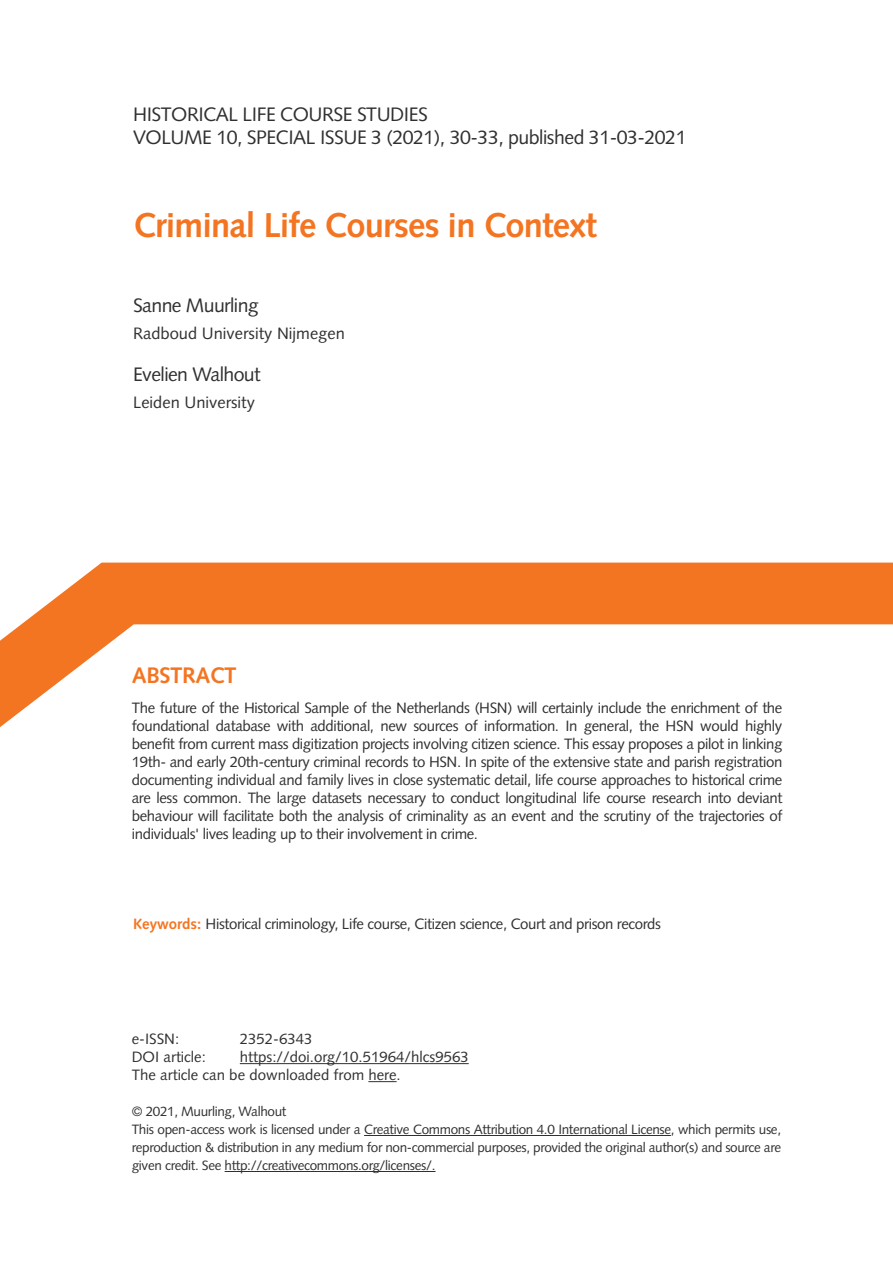
<style>
.page{position:relative;width:893px;height:1263px;background:#fff}
.page>*{position:absolute;margin:0;border:0;box-sizing:border-box;transform-origin:0 0}
.t1{font:700 34.5px "Syntax LT Std";letter-spacing:-.025em;color:#f47521}
.t2{font:700 22.5px "Syntax LT Std";letter-spacing:-.025em;color:#f47521}
.Paragraph_Style_1{font:19.5px "Syntax LT Std";letter-spacing:-.025em;color:#312f30}
.t3{font:16.5px "Syntax LT Std";color:#312f30}
.No_Spacing{font:15px/18px "Syntax LT Std";letter-spacing:-.025em;color:#312f30;text-align:justify}
.No_Spacing-2{font:15px "Syntax LT Std";color:#312f30}
.t4{font:13.5px/18px "Syntax LT Std";letter-spacing:-.025em;color:#312f30;text-align:justify}
.s1{font-weight:700;color:#f47521}
</style>
<div class="page">
<svg style="left:0;top:563px;width:893px;height:164px"></svg>
<hr style="left:240px;top:1063px;width:229px;height:1px;background:#312f30">
<svg style="left:368px;top:1081px;width:29px;height:1px"></svg>
<hr style="left:364px;top:1135px;width:307px;height:1px;background:#312f30">
<hr style="left:225px;top:1171px;width:210px;height:1px;background:#312f30">
<p class="Paragraph_Style_1" style="left:133px;top:103px;width:296px">HISTORICAL LIFE COURSE STUDIES</p>
<p class="Paragraph_Style_1" style="left:133px;top:126px;width:555px">VOLUME 10, SPECIAL ISSUE 3 (2021), 30-33, published 31-03-2021</p>
<p class="t1" style="left:133px;top:206px;width:465px">Criminal Life Courses in Context</p>
<p class="Paragraph_Style_1" style="left:133px;top:293px;width:127px">Sanne Muurling</p>
<p class="t3" style="left:133px;top:323px;width:213px">Radboud University Nijmegen</p>
<p class="Paragraph_Style_1" style="left:133px;top:362px;width:129px">Evelien Walhout</p>
<p class="t3" style="left:133px;top:392px;width:123px">Leiden University</p>
<p class="t2" style="left:132px;top:662px;width:106px">ABSTRACT</p>
<p class="No_Spacing" style="left:132px;top:699px;width:652px">The future of the Historical Sample of the Netherlands (HSN) will certainly include the enrichment of the foundational database with additional, new sources of information. In general, the HSN would highly benefit from current mass digitization projects involving citizen science. This essay proposes a pilot in linking 19th- and early 20th-century criminal records to HSN. In spite of the extensive state and parish registration documenting individual and family lives in close systematic detail, life course approaches to historical crime are less common. The large datasets necessary to conduct longitudinal life course research into deviant behaviour will facilitate both the analysis of criminality as an event and the scrutiny of the trajectories of individuals' lives leading up to their involvement in crime.</p>
<p class="No_Spacing" style="left:133px;top:915px;width:529px"><span class="s1">Keywords:</span> Historical criminology, Life course, Citizen science, Court and prison records</p>
<p class="No_Spacing" style="left:132px;top:1030px;width:49px">e-ISSN:</p>
<p class="No_Spacing-2" style="left:240px;top:1030px;width:74px">2352-6343</p>
<p class="No_Spacing-2" style="left:132px;top:1048px;width:76px">DOI article:</p>
<p class="No_Spacing-2" style="left:240px;top:1048px;width:230px">https://doi.org/10.51964/hlcs9563</p>
<p class="No_Spacing-2" style="left:132px;top:1066px;width:270px">The article can be downloaded from here.</p>
<p class="t4" style="left:132px;top:1102px;width:156px">© 2021, Muurling, Walhout</p>
<p class="t4" style="left:132px;top:1120px;width:651px">This open-access work is licensed under a Creative Commons Attribution 4.0 International License, which permits use, reproduction &amp; distribution in any medium for non-commercial purposes, provided the original author(s) and source are given credit. See http://creativecommons.org/licenses/.</p>
</div>
